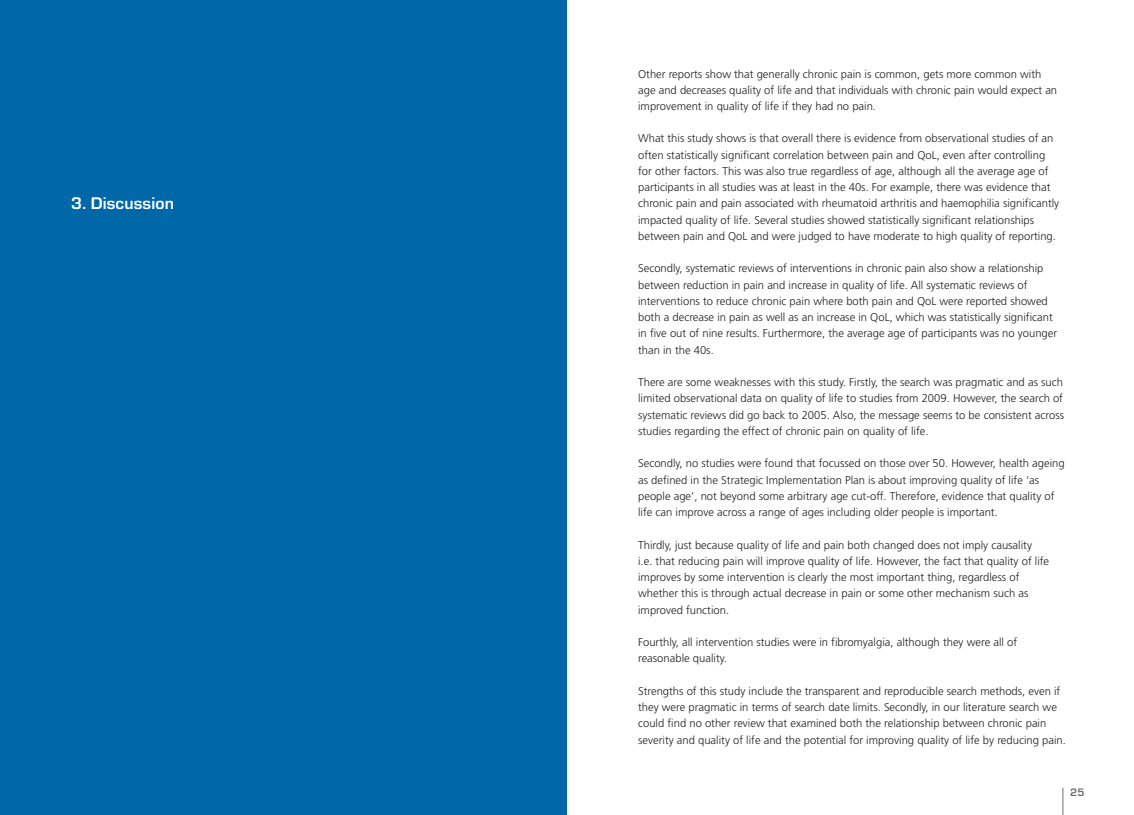
<style>
.page{position:relative;width:1134px;height:815px;background:#fff}
.page>*{position:absolute;margin:0;border:0;box-sizing:border-box;transform-origin:0 0}
.t1{font:700 17.5px "Eurostile T";letter-spacing:.01em;color:#fff}
.t2{font:300 11.25px/16.2px "Frutiger";color:#231f20}
.t3{font:700 11.25px "Eurostile T";color:#6c6d70}
</style>
<div class="page">
<svg style="left:1062px;top:788px;width:1px;height:27px"></svg>
<div style="left:0;top:0;width:567px;height:815px;background:#0068a9"></div>
<h1 class="t1" style="left:71px;top:193px;width:104px">3. Discussion</h1>
<p class="t2" style="left:638px;top:66px;width:421px">Other reports show that generally chronic pain is common, gets more common with age and decreases quality of life and that individuals with chronic pain would expect an improvement in quality of life if they had no pain.</p>
<p class="t2" style="left:638px;top:131px;width:423px">What this study shows is that overall there is evidence from observational studies of an often statistically significant correlation between pain and QoL, even after controlling for other factors. This was also true regardless of age, although all the average age of participants in all studies was at least in the 40s. For example, there was evidence that chronic pain and pain associated with rheumatoid arthritis and haemophilia significantly impacted quality of life. Several studies showed statistically significant relationships between pain and QoL and were judged to have moderate to high quality of reporting.</p>
<p class="t2" style="left:638px;top:261px;width:421px">Secondly, systematic reviews of interventions in chronic pain also show a relationship between reduction in pain and increase in quality of life. All systematic reviews of interventions to reduce chronic pain where both pain and QoL were reported showed both a decrease in pain as well as an increase in QoL, which was statistically significant in five out of nine results. Furthermore, the average age of participants was no younger than in the 40s.</p>
<p class="t2" style="left:638px;top:374px;width:427px;text-align:justify">There are some weaknesses with this study. Firstly, the search was pragmatic and as such limited observational data on quality of life to studies from 2009. However, the search of systematic reviews did go back to 2005. Also, the message seems to be consistent across studies regarding the effect of chronic pain on quality of life.</p>
<p class="t2" style="left:638px;top:456px;width:428px">Secondly, no studies were found that focussed on those over 50. However, health ageing as defined in the Strategic Implementation Plan is about improving quality of life ‘as people age’, not beyond some arbitrary age cut-off. Therefore, evidence that quality of life can improve across a range of ages including older people is important.</p>
<p class="t2" style="left:638px;top:537px;width:413px">Thirdly, just because quality of life and pain both changed does not imply causality<br>i.e. that reducing pain will improve quality of life. However, the fact that quality of life improves by some intervention is clearly the most important thing, regardless of whether this is through actual decrease in pain or some other mechanism such as improved function.</p>
<p class="t2" style="left:638px;top:634px;width:381px">Fourthly, all intervention studies were in fibromyalgia, although they were all of reasonable quality.</p>
<p class="t2" style="left:638px;top:683px;width:429px">Strengths of this study include the transparent and reproducible search methods, even if they were pragmatic in terms of search date limits. Secondly, in our literature search we could find no other review that examined both the relationship between chronic pain severity and quality of life and the potential for improving quality of life by reducing pain.</p>
<p class="t3" style="left:1070px;top:786px;width:16px">25</p>
</div>
